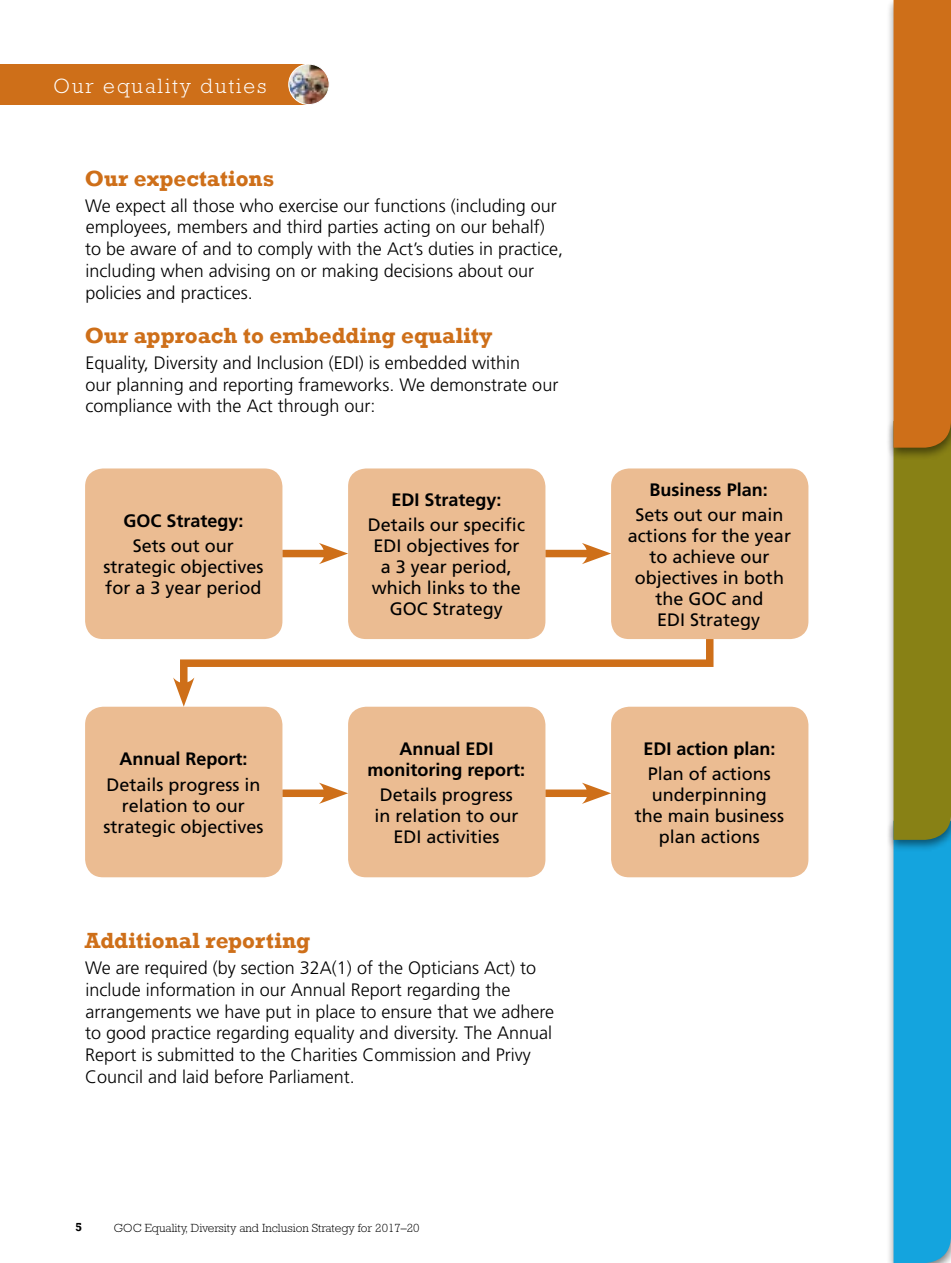
<style>
.page{position:relative;width:951px;height:1263px;background:#fff}
.page>*{position:absolute;margin:0;border:0;box-sizing:border-box;transform-origin:0 0}
.t1{font:700 22.5px "Rockwell";color:#ce6f19}
.t2{font:300 21px "Rockwell";letter-spacing:.1em;color:#fff}
.t3{font:300 18px/21.8px "Frutiger";color:#000}
.t4{font:18px/21px "Frutiger";color:#000;text-align:center}
.t5{font:700 18px/21px "Frutiger";color:#000;text-align:center}
.t6{font:300 12px "Rockwell";color:#000}
.t7{font:700 12px "Rockwell";color:#000}
</style>
<div class="page">
<div style="left:886px;top:817px;width:64px;height:446px;background:#000;opacity:.5"></div>
<div style="left:886px;top:417px;width:64px;height:435px;background:#000;opacity:.5"></div>
<div style="left:886px;top:0;width:64px;height:460px;background:#000;opacity:.5"></div>
<svg style="left:893px;top:0;width:57px;height:1263px;background:#7a865a"></svg>
<div style="left:611px;top:468px;width:197px;height:171px;background:#ebbc92;border-radius:18px"></div>
<div style="left:611px;top:707px;width:197px;height:170px;background:#ebbc92;border-radius:18px"></div>
<div style="left:348px;top:468px;width:197px;height:171px;background:#ebbc92;border-radius:18px"></div>
<div style="left:348px;top:707px;width:197px;height:170px;background:#ebbc92;border-radius:18px"></div>
<div style="left:85px;top:468px;width:197px;height:171px;background:#ebbc92;border-radius:18px"></div>
<div style="left:85px;top:707px;width:197px;height:170px;background:#ebbc92;border-radius:18px"></div>
<div style="left:282px;top:550px;width:49px;height:7px;background:#ce6f19"></div>
<svg style="left:319px;top:543px;width:29px;height:21px"></svg>
<div style="left:282px;top:789px;width:49px;height:8px;background:#ce6f19"></div>
<svg style="left:319px;top:783px;width:29px;height:21px"></svg>
<div style="left:545px;top:550px;width:49px;height:7px;background:#ce6f19"></div>
<svg style="left:581px;top:543px;width:30px;height:21px"></svg>
<svg style="left:173px;top:631px;width:544px;height:76px"></svg>
<div style="left:545px;top:789px;width:49px;height:8px;background:#ce6f19"></div>
<svg style="left:581px;top:783px;width:30px;height:21px"></svg>
<div style="left:0;top:64px;width:309px;height:41px;background:#ce6f19"></div>
<img style="left:289px;top:64px;width:40px;height:41px;border-radius:20px">
<div style="left:288px;top:64px;width:41px;height:41px;border:1px solid #fff;border-radius:50%"></div>
<p class="t2" style="left:53px;top:73px;width:215px">Our equality duties</p>
<p class="t1" style="left:85px;top:164px;width:191px">Our expectations</p>
<p class="t3" style="left:85px;top:194px;width:479px">We expect all those who exercise our functions (including our employees, members and third parties acting on our behalf) to be aware of and to comply with the Act’s duties in practice, including when advising on or making decisions about our policies and practices.</p>
<p class="t1" style="left:85px;top:322px;width:409px">Our approach to embedding equality</p>
<p class="t3" style="left:85px;top:352px;width:474px">Equality, Diversity and Inclusion (EDI) is embedded within<br>our planning and reporting frameworks. We demonstrate our compliance with the Act through our:</p>
<p class="t5" style="left:123px;top:510px;width:122px">GOC Strategy:</p>
<p class="t4" style="left:103px;top:535px;width:162px">Sets out our strategic objectives for a 3 year period</p>
<p class="t5" style="left:119px;top:748px;width:130px">Annual Report:</p>
<p class="t4" style="left:103px;top:774px;width:162px">Details progress in relation to our strategic objectives</p>
<p class="t5" style="left:391px;top:489px;width:112px">EDI Strategy:</p>
<p class="t4" style="left:368px;top:514px;width:159px">Details our specific<br>EDI objectives for a 3 year period, which links to the<br>GOC Strategy</p>
<p class="t5" style="left:367px;top:738px;width:159px">Annual EDI monitoring report:</p>
<p class="t4" style="left:374px;top:784px;width:146px">Details progress in relation to our<br>EDI activities</p>
<p class="t1" style="left:85px;top:927px;width:227px">Additional reporting</p>
<p class="t3" style="left:85px;top:957px;width:470px">We are required (by section 32A(1) of the Opticians Act) to include information in our Annual Report regarding the arrangements we have put in place to ensure that we adhere to good practice regarding equality and diversity. The Annual Report is submitted to the Charities Commission and Privy Council and laid before Parliament.</p>
<p class="t7" style="left:75px;top:1219px;width:8px">5</p>
<p class="t6" style="left:114px;top:1221px;width:307px">GOC Equality, Diversity and Inclusion Strategy for 2017–20</p>
<p class="t5" style="left:649px;top:479px;width:120px">Business Plan:</p>
<p class="t4" style="left:627px;top:504px;width:165px">Sets out our main actions for the year to achieve our objectives in both the GOC and<br>EDI Strategy</p>
<p class="t5" style="left:643px;top:738px;width:134px">EDI action plan:</p>
<p class="t4" style="left:634px;top:763px;width:151px">Plan of actions underpinning<br>the main business plan actions</p>
</div>
